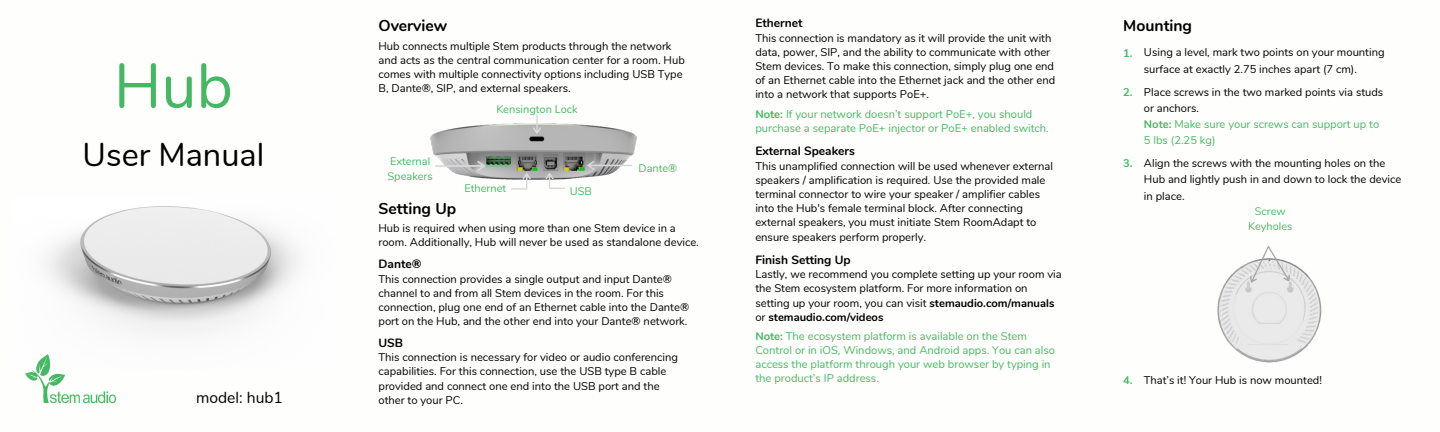
<style>
.page{position:relative;width:1440px;height:432px;background:#fff}
.page>*{position:absolute;margin:0;border:0;box-sizing:border-box;transform-origin:0 0}
.t1{font:62.7px "Nunito";color:#46b864}
.t2{font:32.4px "Nunito";color:#000}
.t3{font:700 15.7px "Nunito";color:#000}
.t4{font:15.7px "Nunito";color:#000}
.t5{font:700 12px "Nunito";color:#000}
.t6{font:11.2px/14.1px "Nunito";color:#000}
.t7{font:11.2px/14.1px "Nunito";color:#46b864}
.t8{font:700 11.2px "Nunito";color:#46b864}
.t9{font:11px/15.3px "Nunito";color:#46b864}
.t10{font:10.9px/15.1px "Nunito";color:#46b864;text-align:center}
.s1{font-weight:700}
.s2{font-weight:700;color:#46b864}
.s3{color:#46b864}
</style>
<div class="page">
<img style="left:46px;top:206px;width:253px;height:149px">
<img style="left:25px;top:355px;width:91px;height:49px">
<img style="left:430px;top:123px;width:207px;height:57px">
<img style="left:528px;top:135px;width:18px;height:7px">
<svg style="left:587px;top:161px;width:45px;height:9px"></svg>
<svg style="left:435px;top:161px;width:50px;height:10px"></svg>
<svg style="left:545px;top:173px;width:20px;height:16px"></svg>
<svg style="left:511px;top:173px;width:20px;height:17px"></svg>
<svg style="left:533px;top:115px;width:8px;height:19px"></svg>
<img style="left:1217px;top:262px;width:105px;height:101px">
<svg style="left:1248px;top:246px;width:44px;height:38px"></svg>
<h1 class="t1" style="left:114px;top:44px;width:121px">Hub</h1>
<h2 class="t2" style="left:83px;top:134px;width:183px">User Manual</h2>
<h3 class="t4" style="left:196px;top:387px;width:88px">model: hub1</h3>
<p class="t5" style="left:755px;top:15px;width:49px">Ethernet</p>
<p class="t6" style="left:755px;top:31px;width:301px">This connection is mandatory as it will provide the unit with data, power, SIP, and the ability to communicate with other Stem devices. To make this connection, simply plug one end of an Ethernet cable into the Ethernet jack and the other end into a network that supports PoE+.</p>
<p class="t7" style="left:755px;top:107px;width:295px"><span class="s1">Note:</span> If your network doesn’t support PoE+, you should purchase a separate PoE+ injector or PoE+ enabled switch.</p>
<h3 class="t3" style="left:378px;top:15px;width:70px">Overview</h3>
<h3 class="t3" style="left:1123px;top:15px;width:70px">Mounting</h3>
<p class="t6" style="left:378px;top:39px;width:308px">Hub connects multiple Stem products through the network and acts as the central communication center for a room. Hub comes with multiple connectivity options including USB Type B, Dante®, SIP, and external speakers.</p>
<p class="t6" style="left:1144px;top:45px;width:242px;line-height:16.2px">Using a level, mark two points on your mounting surface at exactly 2.75 inches apart (7 cm).</p>
<p class="t8" style="left:1123px;top:45px;width:11px">1.</p>
<p class="t8" style="left:1123px;top:85px;width:11px">2.</p>
<p class="t6" style="left:1144px;top:84px;width:241px;line-height:16.2px">Place screws in the two marked points via studs or anchors.<br><span class="s2">Note:</span> <span class="s3">Make sure your screws can support up to<br>5 lbs (2.25 kg)</span></p>
<p class="t9" style="left:496px;top:102px;width:83px">Kensington Lock</p>
<p class="t5" style="left:755px;top:143px;width:101px">External Speakers</p>
<p class="t6" style="left:755px;top:159px;width:299px">This unamplified connection will be used whenever external speakers / amplification is required. Use the provided male terminal connector to wire your speaker / amplifier cables into the Hub's female terminal block. After connecting external speakers, you must initiate Stem RoomAdapt to ensure speakers perform properly.</p>
<p class="t9" style="left:388px;top:153px;width:47px">External<br>Speakers</p>
<p class="t9" style="left:639px;top:161px;width:40px">Dante®</p>
<p class="t8" style="left:1123px;top:155px;width:11px">3.</p>
<p class="t6" style="left:1144px;top:155px;width:259px;line-height:16.2px">Align the screws with the mounting holes on the<br>Hub and lightly push in and down to lock the device in place.</p>
<p class="t9" style="left:464px;top:181px;width:43px">Ethernet</p>
<p class="t9" style="left:570px;top:183px;width:24px">USB</p>
<p class="t6" style="left:378px;top:222px;width:322px">Hub is required when using more than one Stem device in a room. Additionally, Hub will never be used as standalone device.</p>
<h3 class="t3" style="left:378px;top:198px;width:79px">Setting Up</h3>
<p class="t10" style="left:1248px;top:204px;width:46px">Screw<br>Keyholes</p>
<p class="t5" style="left:378px;top:256px;width:45px">Dante®</p>
<p class="t6" style="left:378px;top:272px;width:312px">This connection provides a single output and input Dante® channel to and from all Stem devices in the room. For this connection, plug one end of an Ethernet cable into the Dante® port on the Hub, and the other end into your Dante® network.</p>
<p class="t5" style="left:378px;top:335px;width:26px">USB</p>
<p class="t6" style="left:378px;top:351px;width:301px">This connection is necessary for video or audio conferencing capabilities. For this connection, use the USB type B cable provided and connect one end into the USB port and the other to your PC.</p>
<p class="t5" style="left:755px;top:252px;width:97px">Finish Setting Up</p>
<p class="t6" style="left:755px;top:268px;width:308px">Lastly, we recommend you complete setting up your room via the Stem ecosystem platform. For more information on setting up your room, you can visit <span class="s1">stemaudio.com/manuals </span>or <span class="s1">stemaudio.com/videos</span></p>
<p class="t7" style="left:755px;top:329px;width:301px"><span class="s1">Note:</span> The ecosystem platform is available on the Stem Control or in iOS, Windows, and Android apps. You can also access the platform through your web browser by typing in the product’s IP address.</p>
<p class="t8" style="left:1123px;top:373px;width:11px">4.</p>
<p class="t6" style="left:1144px;top:373px;width:180px">That’s it! Your Hub is now mounted!</p>
</div>
